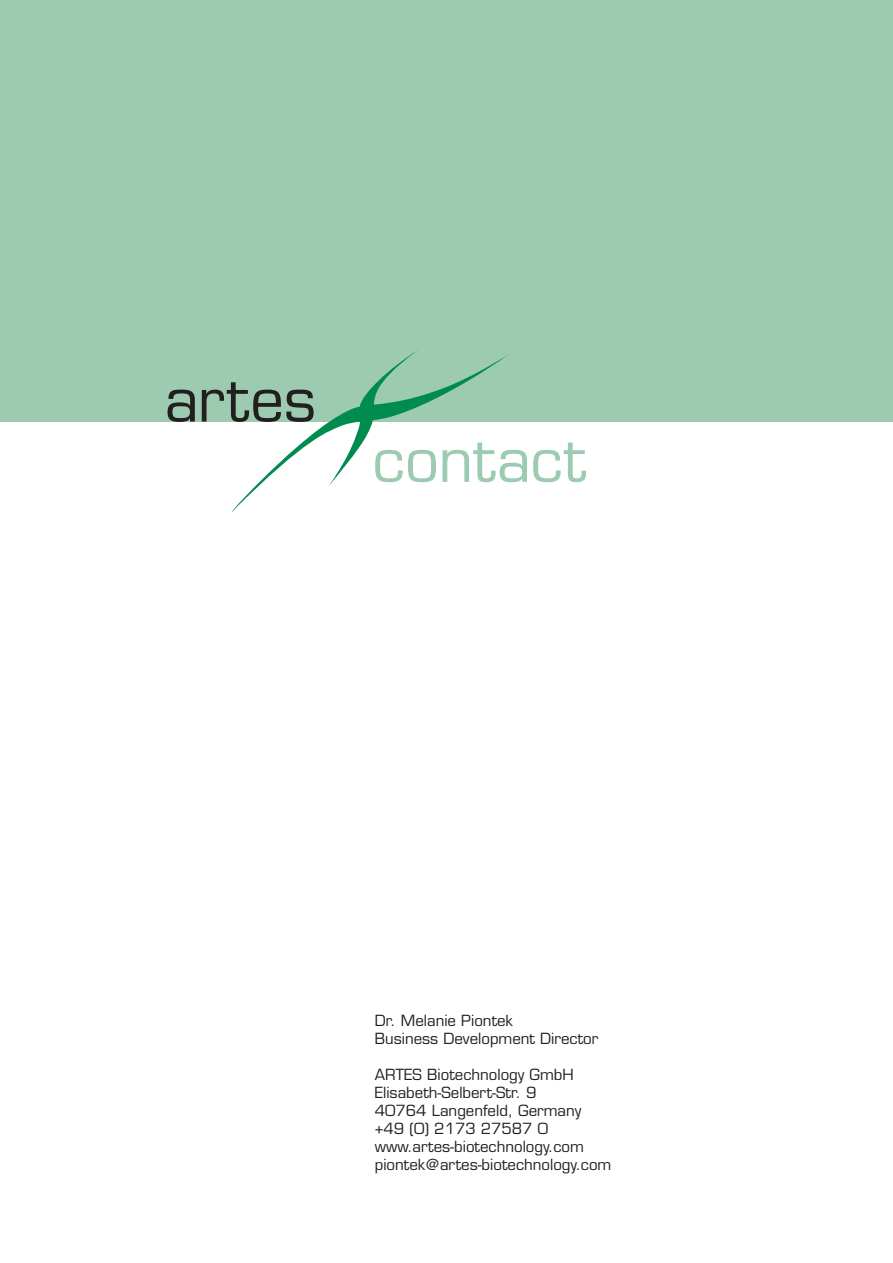
<style>
.page{position:relative;width:893px;height:1263px;background:#fff}
.page>*{position:absolute;margin:0;border:0;box-sizing:border-box;transform-origin:0 0}
.t1{font:60.15px "Eurostile";color:#9ccbb2}
.t2{font:60.15px "Eurostile";letter-spacing:.005em;color:#231f20}
.t3{font:15px/18px "Eurostile";color:#231f20}
</style>
<div class="page">
<div style="left:0;top:0;width:893px;height:421px;background:#9ccbb2"></div>
<svg style="left:231px;top:350px;width:278px;height:163px"></svg>
<h1 class="t2" style="left:165px;top:363px;width:153px">artes</h1>
<h1 class="t1" style="left:372px;top:424px;width:215px">contact</h1>
<p class="t3" style="left:375px;top:1012px;width:225px">Dr. Melanie Piontek<br>Business Development Director</p>
<p class="t3" style="left:375px;top:1066px;width:238px">ARTES Biotechnology GmbH<br>Elisabeth-Selbert-Str. 9<br>40764 Langenfeld, Germany +49 (0) 2173 27587 0 www.artes-biotechnology.com piontek@artes-biotechnology.com</p>
</div>
